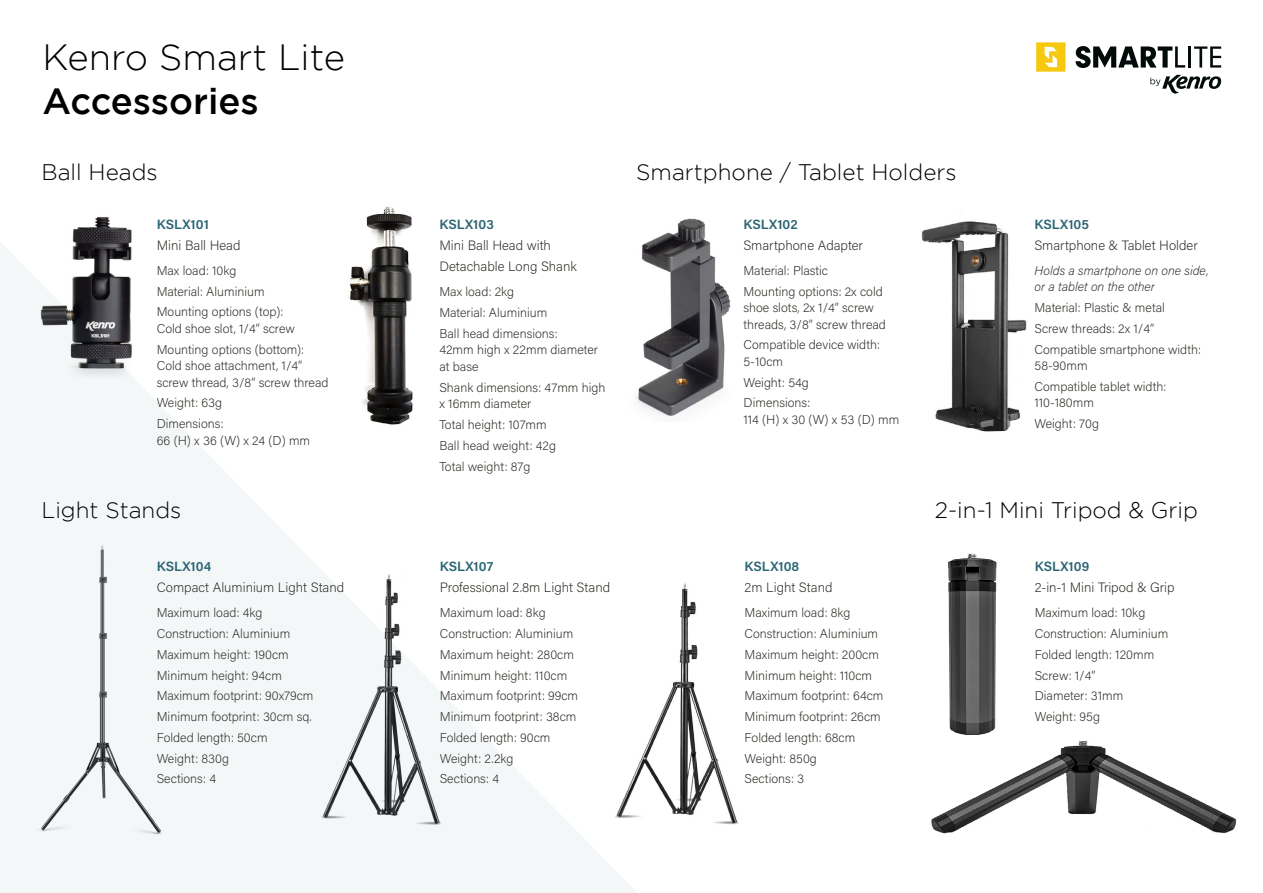
<style>
.page{position:relative;width:1263px;height:893px;background:#fff}
.page>*{position:absolute;margin:0;border:0;box-sizing:border-box;transform-origin:0 0}
.t1{font:300 36.45px "Gotham";color:#000}
.t2{font:500 36.45px "Gotham";color:#000}
.t3{font:300 22.5px "Gotham";color:#000}
.t4{font:200 13.5px/21px "Acumin Pro";color:#25231d}
.t5{font:600 13.5px "Acumin Pro";color:#2a6473}
.t6{font:200 12.75px/20.7px "Acumin Pro";color:#25231d}
.t7{font:italic 200 12.75px/16.5px "Acumin Pro";color:#25231d}
</style>
<div class="page">
<img style="left:921px;top:221px;width:106px;height:211px">
<img style="left:948px;top:553px;width:49px;height:175px">
<img style="left:931px;top:728px;width:306px;height:106px">
<svg style="left:1150px;top:75px;width:71px;height:19px"></svg>
<svg style="left:1075px;top:46px;width:110px;height:22px"></svg>
<hr style="left:1188px;top:46px;width:3px;height:22px;background:#020a0a">
<svg style="left:1194px;top:46px;width:27px;height:22px"></svg>
<svg style="left:1036px;top:42px;width:29px;height:30px"></svg>
<svg style="left:0;top:206px;width:739px;height:687px"></svg>
<h1 class="t1" style="left:43px;top:37px;width:304px">Kenro Smart Lite</h1>
<h1 class="t2" style="left:43px;top:80px;width:218px">Accessories</h1>
<h2 class="t3" style="left:41px;top:160px;width:118px">Ball Heads</h2>
<h2 class="t3" style="left:636px;top:160px;width:322px">Smartphone / Tablet Holders</h2>
<p class="t5" style="left:157px;top:215px;width:54px">KSLX101</p>
<p class="t4" style="left:157px;top:234px;width:85px">Mini Ball Head</p>
<p class="t6" style="left:157px;top:260px;width:128px">Max load: 10kg<br>Material: Aluminium<br>Mounting options (top):</p>
<p class="t6" style="left:157px;top:318px;width:149px">Cold shoe slot, 1/4” screw<br>Mounting options (bottom):</p>
<p class="t6" style="left:157px;top:357px;width:173px;line-height:16.5px">Cold shoe attachment, 1/4” screw thread, 3/8” screw thread</p>
<p class="t6" style="left:157px;top:392px;width:68px">Weight: 63g<br>Dimensions:</p>
<p class="t6" style="left:157px;top:429px;width:155px">66 (H) x 36 (W) x 24 (D) mm</p>
<p class="t5" style="left:439px;top:215px;width:56px">KSLX103</p>
<p class="t4" style="left:439px;top:235px;width:139px">Mini Ball Head with<br>Detachable Long Shank</p>
<p class="t6" style="left:439px;top:281px;width:120px">Max load: 2kg<br>Material: Aluminium<br>Ball head dimensions:</p>
<p class="t6" style="left:439px;top:341px;width:160px;line-height:16.5px">42mm high x 22mm diameter at base</p>
<p class="t6" style="left:439px;top:379px;width:168px;line-height:16.5px">Shank dimensions: 47mm high x 16mm diameter</p>
<p class="t6" style="left:439px;top:414px;width:118px">Total height: 107mm<br>Ball head weight: 42g<br>Total weight: 87g</p>
<p class="t5" style="left:743px;top:215px;width:56px">KSLX102</p>
<p class="t4" style="left:743px;top:234px;width:121px">Smartphone Adapter</p>
<p class="t6" style="left:743px;top:260px;width:141px">Material: Plastic<br>Mounting options: 2x cold</p>
<p class="t6" style="left:743px;top:299px;width:144px;line-height:16.5px">shoe slots, 2x 1/4” screw threads, 3/8” screw thread</p>
<p class="t6" style="left:743px;top:336px;width:138px;line-height:16.5px">Compatible device width:<br>5-10cm</p>
<p class="t6" style="left:743px;top:371px;width:68px">Weight: 54g<br>Dimensions:</p>
<p class="t6" style="left:743px;top:409px;width:157px">114 (H) x 30 (W) x 53 (D) mm</p>
<p class="t5" style="left:1034px;top:215px;width:56px">KSLX105</p>
<p class="t4" style="left:1034px;top:234px;width:165px">Smartphone &amp; Tablet Holder</p>
<p class="t7" style="left:1034px;top:262px;width:175px">Holds a smartphone on one side, or a tablet on the other</p>
<p class="t6" style="left:1034px;top:297px;width:168px">Material: Plastic &amp; metal<br>Screw threads: 2x 1/4”<br>Compatible smartphone width:</p>
<p class="t6" style="left:1034px;top:355px;width:133px">58-90mm<br>Compatible tablet width:</p>
<p class="t6" style="left:1034px;top:392px;width:66px">110-180mm<br>Weight: 70g</p>
<h2 class="t3" style="left:41px;top:498px;width:141px">Light Stands</h2>
<h2 class="t3" style="left:935px;top:498px;width:265px">2-in-1 Mini Tripod &amp; Grip</h2>
<p class="t5" style="left:157px;top:557px;width:56px">KSLX104</p>
<p class="t4" style="left:157px;top:577px;width:189px">Compact Aluminium Light Stand</p>
<p class="t6" style="left:157px;top:602px;width:158px">Maximum load: 4kg<br>Construction: Aluminium<br>Maximum height: 190cm<br>Minimum height: 94cm<br>Maximum footprint: 90x79cm<br>Minimum footprint: 30cm sq.<br>Folded length: 50cm<br>Weight: 830g<br>Sections: 4</p>
<p class="t5" style="left:440px;top:557px;width:55px">KSLX107</p>
<p class="t4" style="left:440px;top:577px;width:172px">Professional 2.8m Light Stand</p>
<p class="t6" style="left:440px;top:602px;width:140px">Maximum load: 8kg<br>Construction: Aluminium<br>Maximum height: 280cm<br>Minimum height: 110cm<br>Maximum footprint: 99cm<br>Minimum footprint: 38cm<br>Folded length: 90cm<br>Weight: 2.2kg<br>Sections: 4</p>
<p class="t5" style="left:744px;top:557px;width:56px">KSLX108</p>
<p class="t4" style="left:744px;top:577px;width:89px">2m Light Stand</p>
<p class="t6" style="left:744px;top:602px;width:140px">Maximum load: 8kg<br>Construction: Aluminium<br>Maximum height: 200cm<br>Minimum height: 110cm<br>Maximum footprint: 64cm<br>Minimum footprint: 26cm<br>Folded length: 68cm<br>Weight: 850g<br>Sections: 3</p>
<p class="t5" style="left:1035px;top:557px;width:56px">KSLX109</p>
<p class="t4" style="left:1035px;top:577px;width:141px">2-in-1 Mini Tripod &amp; Grip</p>
<p class="t6" style="left:1035px;top:602px;width:135px">Maximum load: 10kg<br>Construction: Aluminium<br>Folded length: 120mm<br>Screw: 1/4”<br>Diameter: 31mm<br>Weight: 95g</p>
</div>
